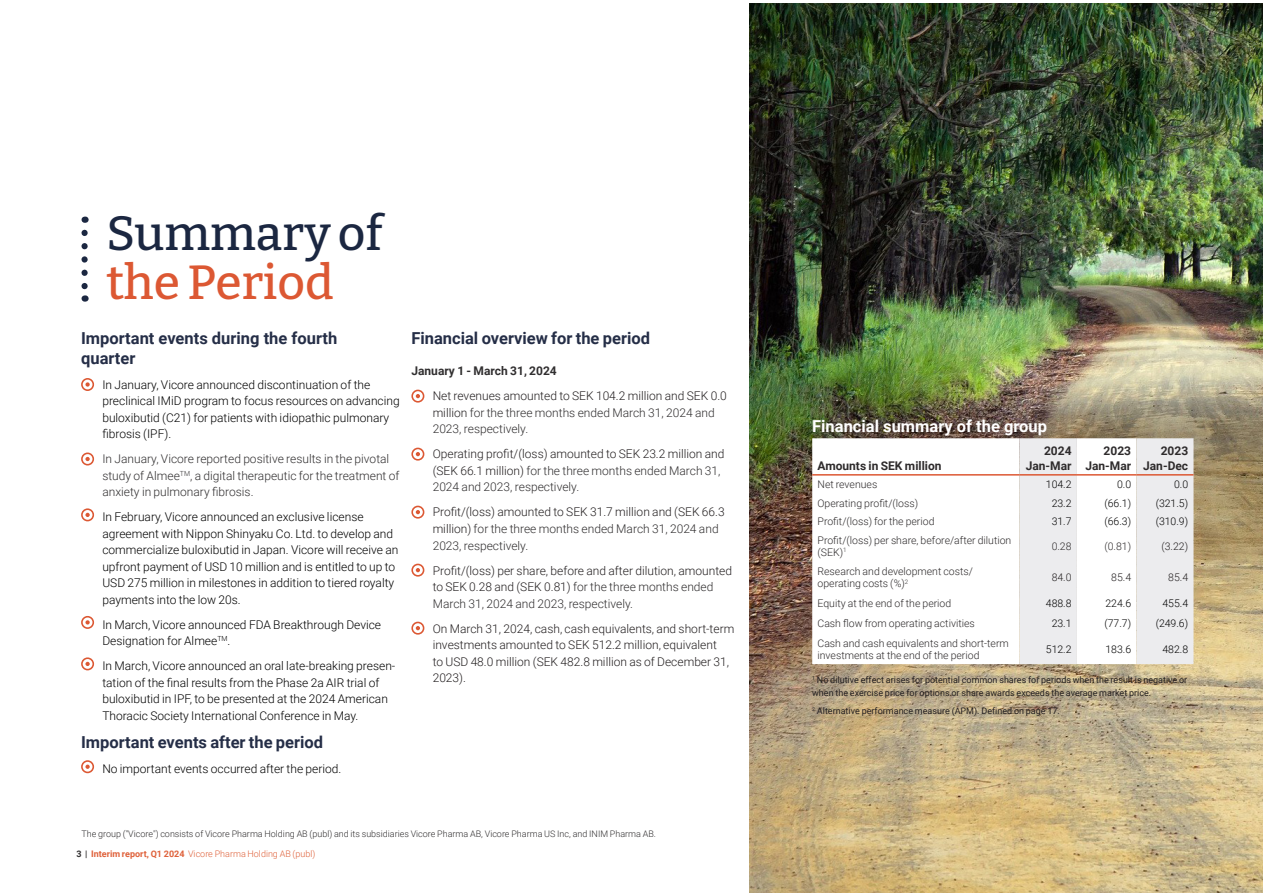
<style>
.page{position:relative;width:1263px;height:893px;background:#fff}
.page>*{position:absolute;margin:0;border:0;box-sizing:border-box;transform-origin:0 0}
.Vicore_-_Rubrik_1{font:500 48px/49.5px "Bitter";color:#1b2741}
.Vicore_-_punktlista{font:700 16.5px "Roboto";color:#252e47}
.Vicore_-_Rubrik_2{font:700 16.5px/19.8px "Roboto";color:#252e47}
.Vicore_-_Rubrik_2-2{font:700 16.5px "Roboto";color:#fff}
.Vicore_-_punktlista-2{font:300 12px/16.5px "Roboto";color:#000}
.Vicore_-_punktlista-3{font:300 12px/16.5px "Roboto";color:#231f20}
.Vicore_-_punktlista-4{font:300 12px/16.5px "Roboto";color:#312f30}
.Tabell_H1_höger{font:700 12px/14.4px "Roboto";color:#2e2b2c;text-align:right}
.Vicore_-_Rubrik_3{font:700 12px "Roboto";color:#312f30}
.Tabell_H1{font:700 12px "Roboto";color:#2e2b2c}
.Tabell_bröd{font:300 10.5px/12px "Roboto";color:#2e2b2c}
.Tabell_-_bröd_höger{font:300 10.5px "Roboto";color:#000}
.Tabell_-_bröd_höger-2{font:300 10.5px "Roboto";color:#231f20}
.Tabell_-_bröd_höger-3{font:300 10.5px "Roboto";color:#2e2b2c}
.Vicore_-_fotnötter{font:9px/13.5px "Roboto";color:#231f20}
.Vicore_-_fotnötter-2{font:300 9px "Roboto";color:#312f30}
.t1{font:300 9px "Roboto";color:#df613a}
.s1{color:#dc5833}
.s2{color:#231f20}
.s3{color:#312f30}
.s4{font-weight:700;color:#312f30}
.s5{font-weight:700}
</style>
<div class="page">
<img style="left:749px;top:4px;width:514px;height:889px">
<svg style="left:81px;top:233px;width:7px;height:69px"></svg>
<div style="left:81px;top:378px;width:13px;height:13px;border:2px solid #dc5833;border-radius:50%"></div>
<svg style="left:85px;top:382px;width:5px;height:5px"></svg>
<div style="left:81px;top:452px;width:13px;height:13px;border:2px solid #dc5833;border-radius:50%"></div>
<svg style="left:85px;top:457px;width:5px;height:4px"></svg>
<div style="left:81px;top:508px;width:13px;height:13px;border:2px solid #dc5833;border-radius:50%"></div>
<svg style="left:85px;top:513px;width:5px;height:4px"></svg>
<div style="left:81px;top:616px;width:13px;height:13px;border:2px solid #dc5833;border-radius:50%"></div>
<svg style="left:85px;top:620px;width:5px;height:4px"></svg>
<div style="left:81px;top:657px;width:13px;height:13px;border:2px solid #dc5833;border-radius:50%"></div>
<svg style="left:85px;top:662px;width:5px;height:4px"></svg>
<div style="left:81px;top:760px;width:13px;height:13px;border:2px solid #dc5833;border-radius:50%"></div>
<svg style="left:85px;top:765px;width:5px;height:4px"></svg>
<div style="left:411px;top:390px;width:13px;height:13px;border:2px solid #dc5833;border-radius:50%"></div>
<svg style="left:416px;top:394px;width:4px;height:4px"></svg>
<div style="left:411px;top:448px;width:13px;height:13px;border:2px solid #dc5833;border-radius:50%"></div>
<svg style="left:416px;top:452px;width:4px;height:4px"></svg>
<div style="left:411px;top:506px;width:13px;height:13px;border:2px solid #dc5833;border-radius:50%"></div>
<svg style="left:416px;top:510px;width:4px;height:4px"></svg>
<div style="left:411px;top:564px;width:13px;height:13px;border:2px solid #dc5833;border-radius:50%"></div>
<svg style="left:416px;top:568px;width:4px;height:4px"></svg>
<div style="left:411px;top:622px;width:13px;height:13px;border:2px solid #dc5833;border-radius:50%"></div>
<svg style="left:416px;top:626px;width:4px;height:4px"></svg>
<svg style="left:812px;top:438px;width:207px;height:226px"></svg>
<svg style="left:1019px;top:438px;width:174px;height:226px"></svg>
<hr style="left:812px;top:474px;width:207px;height:2px;background:#dc5833">
<hr style="left:1019px;top:474px;width:58px;height:2px;background:#dc5833">
<hr style="left:1077px;top:474px;width:59px;height:2px;background:#dc5833">
<hr style="left:1136px;top:474px;width:57px;height:2px;background:#dc5833">
<p class="Vicore_-_Rubrik_1" style="left:106px;top:207px;width:278px">Summary of <span class="s1">the Period</span></p>
<p class="Vicore_-_Rubrik_2" style="left:81px;top:328px;width:258px">Important events during the fourth quarter</p>
<p class="Vicore_-_punktlista-2" style="left:102px;top:376px;width:299px">In January, Vicore announced discontinuation of the preclinical IMiD program to focus resources on advancing buloxibutid (C21) for patients with idiopathic pulmonary fibrosis (IPF).</p>
<p class="Vicore_-_punktlista-4" style="left:102px;top:450px;width:299px">In January, Vicore reported positive results in the pivotal study of Almee<sup>TM</sup>, a digital therapeutic for the treatment of anxiety in pulmonary fibrosis.</p>
<p class="Vicore_-_punktlista-2" style="left:102px;top:508px;width:297px">In February, Vicore announced an exclusive license agreement with Nippon Shinyaku Co. Ltd. to develop and commercialize buloxibutid in Japan. Vicore will receive an upfront payment of USD 10 million and is entitled to up to USD 275 million in milestones in addition to tiered royalty payments into the low 20s.</p>
<p class="Vicore_-_punktlista-2" style="left:102px;top:616px;width:280px">In March, Vicore announced FDA Breakthrough Device<br>Designation for Almee<sup>TM</sup>.</p>
<p class="Vicore_-_punktlista-2" style="left:102px;top:657px;width:294px">In March, Vicore announced an oral late-breaking presen&shy;tation of the final results from the Phase 2a AIR trial of buloxibutid in IPF, to be presented at the 2024 American Thoracic Society International Conference in May.</p>
<p class="Vicore_-_punktlista" style="left:81px;top:731px;width:244px">Important events after the period</p>
<p class="Vicore_-_punktlista-2" style="left:102px;top:760px;width:241px">No important events occurred after the period.</p>
<p class="Vicore_-_punktlista" style="left:411px;top:327px;width:240px">Financial overview for the period</p>
<p class="Vicore_-_Rubrik_3" style="left:411px;top:363px;width:147px">January 1 - March 31, 2024</p>
<p class="Vicore_-_punktlista-4" style="left:433px;top:387px;width:296px"><span class="s2">Net revenues amounted to SEK 104.2 million and SEK 0.0 million</span> for the three months ended March 31, 2024 and<br>2023, respectively.</p>
<p class="Vicore_-_punktlista-3" style="left:433px;top:445px;width:293px">Operating profit/(loss) amounted to SEK 23.2 million and (SEK 66.1 million) <span class="s3">for the three months ended March 31,<br>2024 and 2023, respectively.</span></p>
<p class="Vicore_-_punktlista-3" style="left:433px;top:503px;width:294px">Profit/(loss) amounted to SEK 31.7 million and (SEK 66.3 million) <span class="s3">for the three months ended March 31, 2024 and<br>2023, respectively.</span></p>
<p class="Vicore_-_punktlista-3" style="left:433px;top:561px;width:301px">Profit/(loss) per share, before and after dilution, amounted to SEK 0.28 and (SEK 0.81) <span class="s3">for the three months ended<br>March 31, 2024 and 2023, respectively.</span></p>
<p class="Vicore_-_punktlista-3" style="left:433px;top:619px;width:303px">On March 31, 2024, cash, cash equivalents, and short-term investments amounted to SEK 512.2 million, equivalent<br>to USD 48.0 million (SEK 482.8 million as of December 31, 2023).</p>
<p class="Vicore_-_fotnötter-2" style="left:81px;top:827px;width:576px">The group ("Vicore") consists of Vicore Pharma Holding AB (publ) and its subsidiaries Vicore Pharma AB, Vicore Pharma US Inc, and INIM Pharma AB.</p>
<p class="t1" style="left:77px;top:847px;width:240px"><span class="s4">3 |</span> <span class="s5">Interim report, Q1 2024</span> Vicore Pharma Holding AB (publ)</p>
<p class="Vicore_-_Rubrik_2-2" style="left:812px;top:415px;width:236px">Financial summary of the group</p>
<p class="Tabell_H1" style="left:817px;top:457px;width:126px">Amounts in SEK million</p>
<p class="Tabell_H1_höger" style="left:1026px;top:443px;width:47px">2024<br>Jan-Mar</p>
<p class="Tabell_H1_höger" style="left:1085px;top:443px;width:47px">2023<br>Jan-Mar</p>
<p class="Tabell_H1_höger" style="left:1143px;top:443px;width:47px">2023<br>Jan-Dec</p>
<p class="Tabell_bröd" style="left:817px;top:478px;width:61px">Net revenues</p>
<p class="Tabell_-_bröd_höger" style="left:1046px;top:477px;width:27px">104.2</p>
<p class="Tabell_-_bröd_höger" style="left:1117px;top:477px;width:16px">0.0</p>
<p class="Tabell_-_bröd_höger" style="left:1174px;top:477px;width:16px">0.0</p>
<p class="Tabell_bröd" style="left:817px;top:496px;width:102px">Operating profit/(loss)</p>
<p class="Tabell_-_bröd_höger" style="left:1052px;top:495px;width:21px">23.2</p>
<p class="Tabell_-_bröd_höger" style="left:1104px;top:495px;width:28px">(66.1)</p>
<p class="Tabell_-_bröd_höger" style="left:1156px;top:495px;width:34px">(321.5)</p>
<p class="Tabell_bröd" style="left:817px;top:515px;width:119px">Profit/(loss) for the period</p>
<p class="Tabell_-_bröd_höger" style="left:1052px;top:514px;width:21px">31.7</p>
<p class="Tabell_-_bröd_höger" style="left:1104px;top:514px;width:28px">(66.3)</p>
<p class="Tabell_-_bröd_höger" style="left:1156px;top:514px;width:34px">(310.9)</p>
<p class="Tabell_bröd" style="left:817px;top:533px;width:195px">Profit/(loss) per share, before/after dilution (SEK)<sup>1</sup></p>
<p class="Tabell_-_bröd_höger-3" style="left:1052px;top:538px;width:21px">0.28</p>
<p class="Tabell_-_bröd_höger-3" style="left:1104px;top:538px;width:28px">(0.81)</p>
<p class="Tabell_-_bröd_höger-2" style="left:1161px;top:538px;width:28px">(3.22)</p>
<p class="Tabell_bröd" style="left:817px;top:565px;width:157px">Research and development costs/ operating costs (%)<sup>2</sup></p>
<p class="Tabell_-_bröd_höger-2" style="left:1052px;top:570px;width:21px">84.0</p>
<p class="Tabell_-_bröd_höger-2" style="left:1111px;top:570px;width:21px">85.4</p>
<p class="Tabell_-_bröd_höger-2" style="left:1168px;top:570px;width:21px">85.4</p>
<p class="Tabell_bröd" style="left:817px;top:597px;width:135px">Equity at the end of the period</p>
<p class="Tabell_-_bröd_höger" style="left:1046px;top:596px;width:27px">488.8</p>
<p class="Tabell_-_bröd_höger" style="left:1105px;top:596px;width:27px">224.6</p>
<p class="Tabell_-_bröd_höger" style="left:1162px;top:596px;width:27px">455.4</p>
<p class="Tabell_bröd" style="left:817px;top:617px;width:159px">Cash flow from operating activities</p>
<p class="Tabell_-_bröd_höger" style="left:1052px;top:616px;width:21px">23.1</p>
<p class="Tabell_-_bröd_höger" style="left:1104px;top:616px;width:28px">(77.7)</p>
<p class="Tabell_-_bröd_höger" style="left:1156px;top:616px;width:34px">(249.6)</p>
<p class="Tabell_bröd" style="left:817px;top:637px;width:193px">Cash and cash equivalents and short-term investments at the end of the period</p>
<p class="Tabell_-_bröd_höger" style="left:1046px;top:642px;width:27px">512.2</p>
<p class="Tabell_-_bröd_höger" style="left:1105px;top:642px;width:27px">183.6</p>
<p class="Tabell_-_bröd_höger" style="left:1162px;top:642px;width:27px">482.8</p>
<p class="Vicore_-_fotnötter" style="left:812px;top:672px;width:377px"><sup>1</sup> No dilutive effect arises for potential common shares for periods when the result is negative or when the exercise price for options or share awards exceeds the average market price.</p>
<p class="Vicore_-_fotnötter" style="left:812px;top:704px;width:249px"><sup>2</sup> Alternative performance measure (APM). Defined on page 17.</p>
</div>
